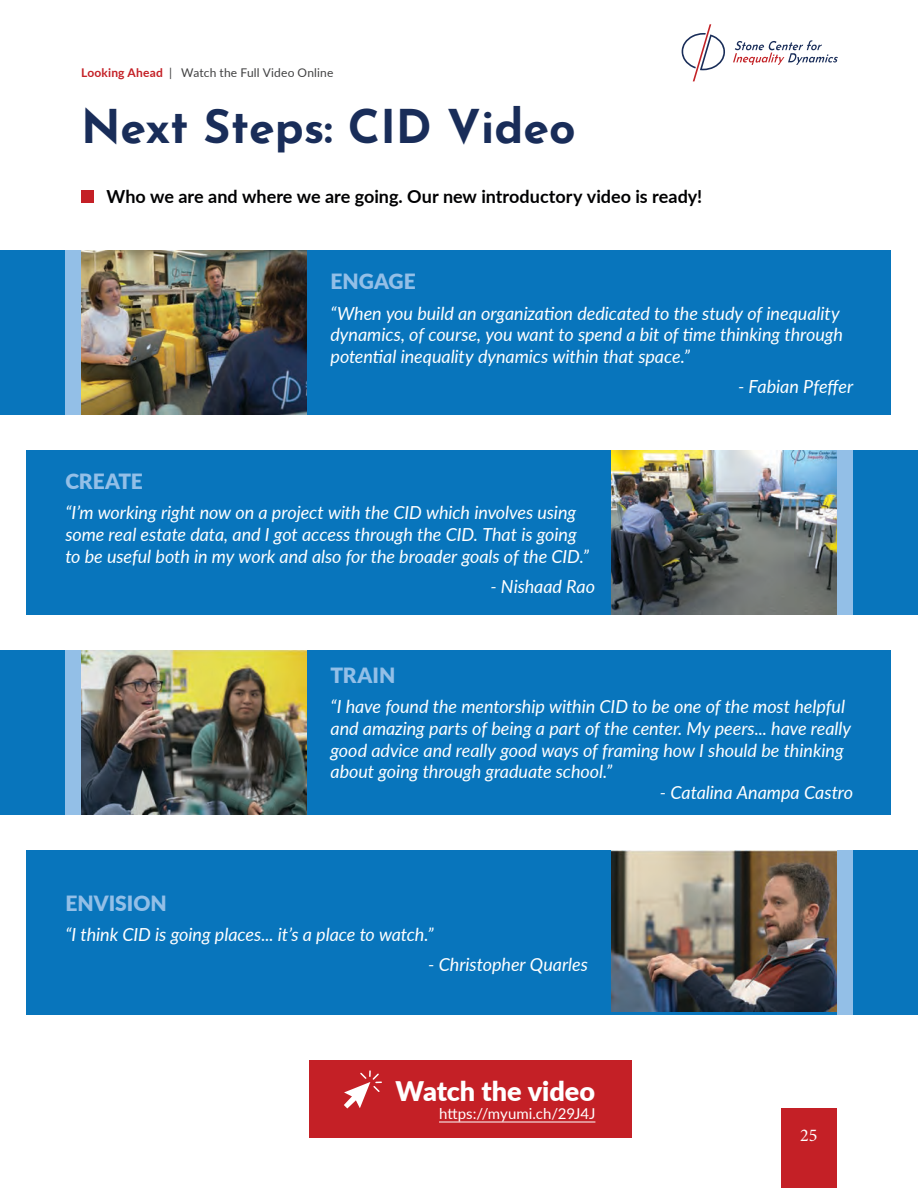
<style>
.page{position:relative;width:918px;height:1188px;background:#fff}
.page>*{position:absolute;margin:0;border:0;box-sizing:border-box;transform-origin:0 0}
.t1{font:700 46.5px "Josefin Sans";color:#192d59}
.t2{font:900 27px "Lato";letter-spacing:-.005em;color:#fff}
.t3{font:900 21px "Lato";color:#93bfe7}
.t4{font:italic 18px/21.6px "Lato";letter-spacing:-.005em;color:#fff}
.t5{font:700 18px "Lato";color:#000002}
.t6{font:18px "Minion Pro";color:#fff}
.t7{font:15px "Lato";letter-spacing:.005em;color:#fff}
.t8{font:12px "Lato";letter-spacing:.015em;color:#414142}
.s1{font-weight:700;color:#c42026}
</style>
<div class="page">
<div style="left:26px;top:450px;width:892px;height:165px;background:#0875bc"></div>
<div style="left:781px;top:1108px;width:56px;height:80px;background:#c42026"></div>
<svg style="left:682px;top:24px;width:43px;height:57px"></svg>
<svg style="left:733px;top:40px;width:105px;height:25px"></svg>
<div style="left:81px;top:190px;width:13px;height:13px;background:#c42026"></div>
<div style="left:0;top:251px;width:891px;height:164px;background:#0875bc"></div>
<div style="left:65px;top:251px;width:16px;height:164px;background:#93bfe7"></div>
<img style="left:81px;top:251px;width:226px;height:163px">
<div style="left:837px;top:450px;width:16px;height:165px;background:#93bfe7"></div>
<img style="left:611px;top:450px;width:226px;height:164px">
<div style="left:0;top:650px;width:891px;height:165px;background:#0875bc"></div>
<div style="left:65px;top:650px;width:16px;height:165px;background:#93bfe7"></div>
<img style="left:81px;top:650px;width:226px;height:165px">
<div style="left:26px;top:850px;width:892px;height:164px;background:#0875bc"></div>
<img style="left:611px;top:850px;width:226px;height:162px">
<div style="left:310px;top:1061px;width:322px;height:77px;background:#c42026"></div>
<svg style="left:344px;top:1071px;width:37px;height:38px"></svg>
<hr style="left:439px;top:1122px;width:156px;height:1px;background:#fff">
<div style="left:837px;top:850px;width:16px;height:164px;background:#93bfe7"></div>
<p class="t8" style="left:81px;top:64px;width:254px"><span class="s1">Looking Ahead</span> | Watch the Full Video Online</p>
<h1 class="t1" style="left:81px;top:85px;width:496px">Next Steps: CID Video</h1>
<p class="t5" style="left:107px;top:183px;width:597px">Who we are and where we are going. Our new introductory video is ready!</p>
<p class="t3" style="left:330px;top:266px;width:87px">ENGAGE</p>
<p class="t4" style="left:330px;top:301px;width:514px">“When you build an organization dedicated to the study of inequality dynamics, of course, you want to spend a bit of time thinking through potential inequality dynamics within that space.”</p>
<p class="t4" style="left:738px;top:375px;width:117px">- Fabian Pfeffer</p>
<p class="t3" style="left:65px;top:466px;width:79px">CREATE</p>
<p class="t4" style="left:65px;top:501px;width:525px">“I’m working right now on a project with the CID which involves using some real estate data, and I got access through the CID. That is going to be useful both in my work and also for the broader goals of the CID.”</p>
<p class="t4" style="left:490px;top:575px;width:106px">- Nishaad Rao</p>
<p class="t3" style="left:330px;top:660px;width:66px">TRAIN</p>
<p class="t4" style="left:330px;top:695px;width:522px">“I have found the mentorship within CID to be one of the most helpful and amazing parts of being a part of the center. My peers... have really good advice and really good ways of framing how I should be thinking about going through graduate school.”</p>
<p class="t4" style="left:660px;top:781px;width:195px">- Catalina Anampa Castro</p>
<p class="t3" style="left:65px;top:887px;width:103px">ENVISION</p>
<p class="t4" style="left:65px;top:923px;width:370px">“I think CID is going places... it’s a place to watch.”</p>
<p class="t4" style="left:428px;top:953px;width:161px">- Christopher Quarles</p>
<p class="t2" style="left:395px;top:1071px;width:201px">Watch the video</p>
<p class="t7" style="left:439px;top:1102px;width:158px">https://myumi.ch/29J4J</p>
<p class="t6" style="left:800px;top:1123px;width:19px">25</p>
</div>
